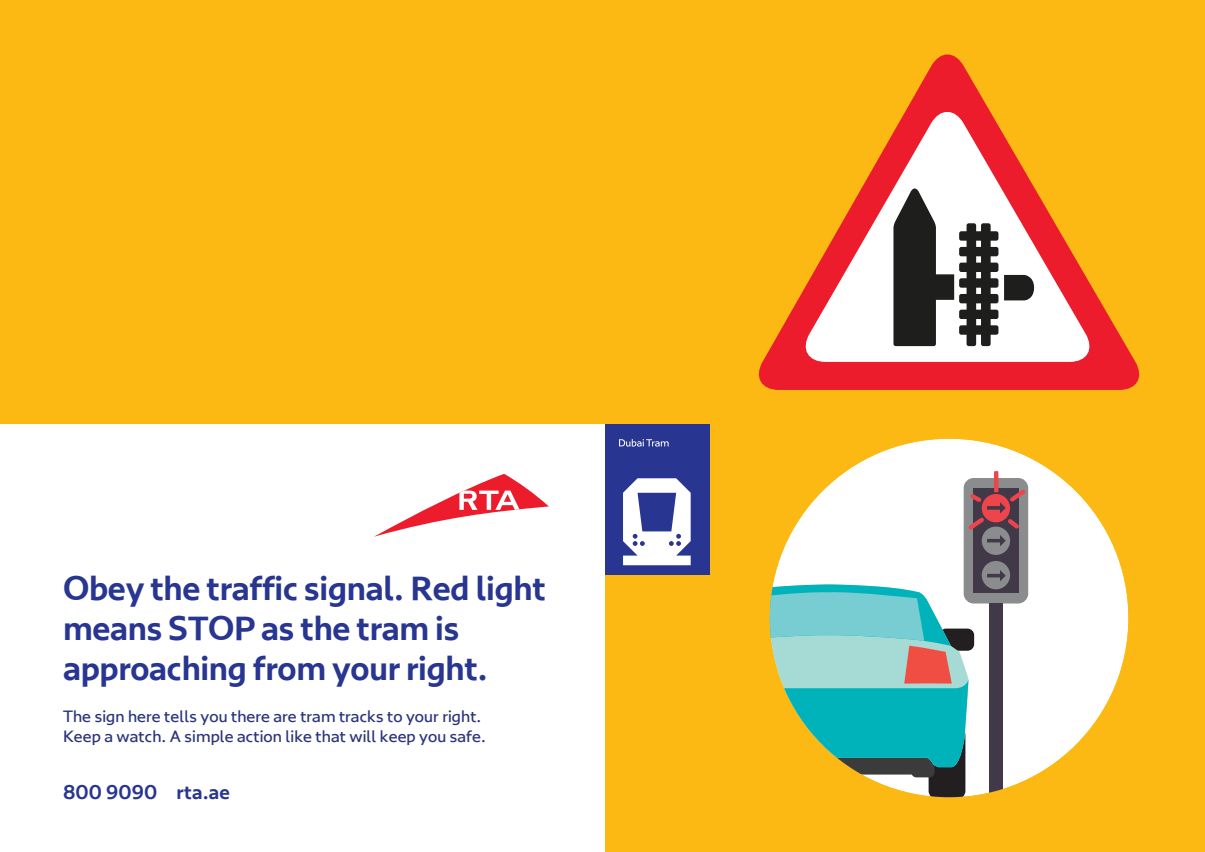
<style>
.page{position:relative;width:1205px;height:852px;background:#fff}
.page>*{position:absolute;margin:0;border:0;box-sizing:border-box;transform-origin:0 0}
.t1{font:700 33.12px/39.8px "RTA";letter-spacing:-.01em;color:#283691}
.t2{font:700 19.25px "RTA";letter-spacing:.005em;color:#283691}
.t3{font:16.25px/19.5px "RTA";letter-spacing:.005em;color:#2a357a}
</style>
<div class="page">
<div style="left:0;top:0;width:1204px;height:852px;background:#fdb913"></div>
<div style="left:603px;top:424px;width:107px;height:151px;background:#283691"></div>
<svg style="left:623px;top:478px;width:67px;height:87px"></svg>
<svg style="left:619px;top:439px;width:49px;height:7px"></svg>
<div style="left:0;top:424px;width:604px;height:428px;background:#fff"></div>
<svg style="left:375px;top:474px;width:174px;height:62px"></svg>
<svg style="left:758px;top:54px;width:382px;height:336px"></svg>
<svg style="left:800px;top:108px;width:294px;height:254px"></svg>
<svg style="left:893px;top:188px;width:105px;height:158px;background:#767775"></svg>
<svg style="left:1004px;top:275px;width:30px;height:25px"></svg>
<div style="left:769px;top:439px;width:359px;height:358px;background:#fff;border-radius:50%"></div>
<div style="left:963px;top:478px;width:65px;height:125px;background:#8a8c8e;border-radius:10px"></div>
<div style="left:973px;top:488px;width:45px;height:105px;background:#413948"></div>
<div style="left:981px;top:526px;width:29px;height:29px;background:#8a8c8e;border-radius:50%"></div>
<div style="left:981px;top:561px;width:29px;height:28px;background:#8a8c8e;border-radius:50%"></div>
<div style="left:989px;top:603px;width:13px;height:194px;background:#413948"></div>
<hr style="left:994px;top:471px;width:4px;height:21px;background:#ee444b">
<svg style="left:968px;top:489px;width:57px;height:57px"></svg>
<svg style="left:987px;top:570px;width:18px;height:11px"></svg>
<div style="left:939px;top:628px;width:35px;height:22px;background:#231f20;border-radius:7px"></div>
<svg style="left:769px;top:584px;width:199px;height:213px"></svg>
<h1 class="t1" style="left:63px;top:569px;width:484px">Obey the traffic signal. Red light means STOP as the tram is approaching from your right.</h1>
<p class="t3" style="left:63px;top:707px;width:424px">The sign here tells you there are tram tracks to your right.<br>Keep a watch. A simple action like that will keep you safe.</p>
<p class="t2" style="left:63px;top:780px;width:168px">800 9090 rta.ae</p>
</div>
